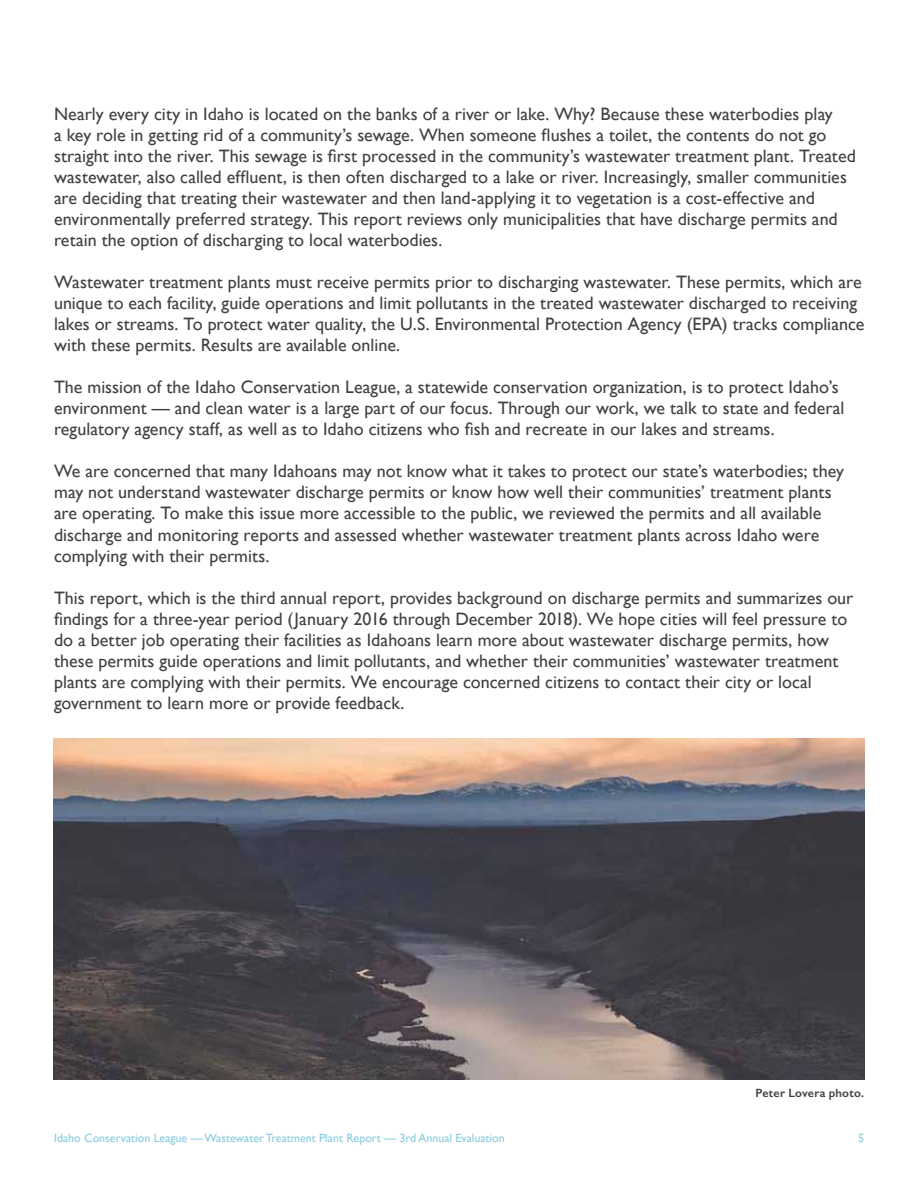
<style>
.page{position:relative;width:918px;height:1188px;background:#fff}
.page>*{position:absolute;margin:0;border:0;box-sizing:border-box;transform-origin:0 0}
.t1{font:18px/21px "Gill Sans";color:#414042}
.t2{font:12px "Gill Sans";color:#88cbdf}
.t3{font:600 12px "Gill Sans";letter-spacing:.02em;color:#414042}
</style>
<div class="page">
<img style="left:53px;top:739px;width:812px;height:341px">
<p class="t1" style="left:54px;top:104px;width:803px">Nearly every city in Idaho is located on the banks of a river or lake. Why? Because these waterbodies play<br>a key role in getting rid of a community’s sewage. When someone flushes a toilet, the contents do not go straight into the river. This sewage is first processed in the community’s wastewater treatment plant. Treated wastewater, also called effluent, is then often discharged to a lake or river. Increasingly, smaller communities are deciding that treating their wastewater and then land-applying it to vegetation is a cost-effective and environmentally preferred strategy. This report reviews only municipalities that have discharge permits and retain the option of discharging to local waterbodies.</p>
<p class="t1" style="left:54px;top:272px;width:812px">Wastewater treatment plants must receive permits prior to discharging wastewater. These permits, which are unique to each facility, guide operations and limit pollutants in the treated wastewater discharged to receiving lakes or streams. To protect water quality, the U.S. Environmental Protection Agency (EPA) tracks compliance with these permits. Results are available online.</p>
<p class="t1" style="left:54px;top:377px;width:792px">The mission of the Idaho Conservation League, a statewide conservation organization, is to protect Idaho’s environment — and clean water is a large part of our focus. Through our work, we talk to state and federal regulatory agency staff, as well as to Idaho citizens who fish and recreate in our lakes and streams.</p>
<p class="t1" style="left:54px;top:461px;width:792px">We are concerned that many Idahoans may not know what it takes to protect our state’s waterbodies; they may not understand wastewater discharge permits or know how well their communities’ treatment plants are operating. To make this issue more accessible to the public, we reviewed the permits and all available discharge and monitoring reports and assessed whether wastewater treatment plants across Idaho were complying with their permits.</p>
<p class="t1" style="left:54px;top:587px;width:801px">This report, which is the third annual report, provides background on discharge permits and summarizes our findings for a three-year period (January 2016 through December 2018). We hope cities will feel pressure to do a better job operating their facilities as Idahoans learn more about wastewater discharge permits, how these permits guide operations and limit pollutants, and whether their communities’ wastewater treatment plants are complying with their permits. We encourage concerned citizens to contact their city or local government to learn more or provide feedback.</p>
<p class="t3" style="left:755px;top:1085px;width:110px">Peter Lovera photo.</p>
<p class="t2" style="left:54px;top:1131px;width:452px">Idaho Conservation League — Wastewater Treatment Plant Report — 3rd Annual Evaluation</p>
<p class="t2" style="left:858px;top:1131px;width:7px">5</p>
</div>
